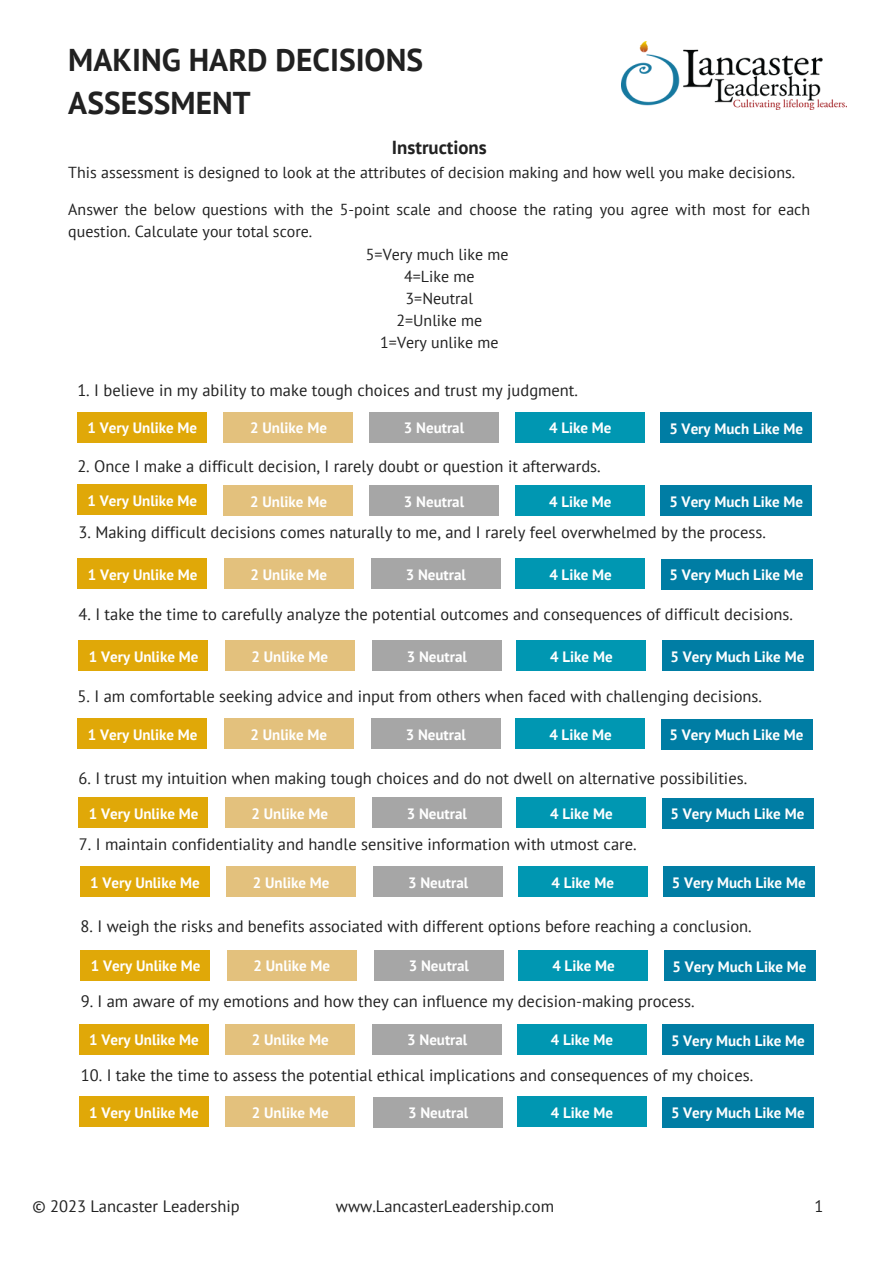
<style>
.page{position:relative;width:893px;height:1264px;background:#fff}
.page>*{position:absolute;margin:0;border:0;box-sizing:border-box;transform-origin:0 0}
.t1{font:700 31.5px "PT Sans";color:#212121}
.t2{font:700 18.75px "PT Sans";color:#212121}
.t3{font:16.5px "PT Sans";color:#212121}
.t4{font:15.9px/22.2px "PT Sans";color:#212121}
.t5{font:700 15px "PT Sans";color:#fff}
</style>
<div class="page">
<img style="left:621px;top:41px;width:225px;height:69px">
<div style="left:77px;top:412px;width:130px;height:30px;background:#e0a808"></div>
<div style="left:223px;top:412px;width:130px;height:30px;background:#e3c17d"></div>
<div style="left:369px;top:412px;width:129px;height:30px;background:#a6a6a6"></div>
<div style="left:515px;top:412px;width:130px;height:30px;background:#0097b2"></div>
<div style="left:660px;top:412px;width:152px;height:31px;background:#007da4"></div>
<div style="left:77px;top:484px;width:130px;height:30px;background:#e0a808"></div>
<div style="left:223px;top:485px;width:130px;height:30px;background:#e3c17d"></div>
<div style="left:369px;top:485px;width:129px;height:30px;background:#a6a6a6"></div>
<div style="left:515px;top:485px;width:130px;height:30px;background:#0097b2"></div>
<div style="left:660px;top:485px;width:152px;height:31px;background:#007da4"></div>
<div style="left:78px;top:558px;width:129px;height:31px;background:#e0a808"></div>
<div style="left:224px;top:558px;width:129px;height:31px;background:#e3c17d"></div>
<div style="left:515px;top:558px;width:130px;height:31px;background:#0097b2"></div>
<div style="left:660px;top:559px;width:152px;height:30px;background:#007da4"></div>
<div style="left:371px;top:558px;width:129px;height:31px;background:#a6a6a6"></div>
<div style="left:78px;top:640px;width:130px;height:30px;background:#e0a808"></div>
<div style="left:225px;top:640px;width:129px;height:30px;background:#e3c17d"></div>
<div style="left:516px;top:640px;width:130px;height:30px;background:#0097b2"></div>
<div style="left:661px;top:640px;width:152px;height:31px;background:#007da4"></div>
<div style="left:372px;top:640px;width:129px;height:30px;background:#a6a6a6"></div>
<div style="left:78px;top:718px;width:129px;height:30px;background:#e0a808"></div>
<div style="left:224px;top:718px;width:129px;height:30px;background:#e3c17d"></div>
<div style="left:515px;top:718px;width:130px;height:30px;background:#0097b2"></div>
<div style="left:660px;top:718px;width:152px;height:31px;background:#007da4"></div>
<div style="left:371px;top:718px;width:129px;height:30px;background:#a6a6a6"></div>
<div style="left:78px;top:797px;width:130px;height:30px;background:#e0a808"></div>
<div style="left:225px;top:797px;width:129px;height:30px;background:#e3c17d"></div>
<div style="left:516px;top:797px;width:130px;height:30px;background:#0097b2"></div>
<div style="left:661px;top:798px;width:152px;height:30px;background:#007da4"></div>
<div style="left:372px;top:797px;width:129px;height:30px;background:#a6a6a6"></div>
<div style="left:80px;top:866px;width:129px;height:30px;background:#e0a808"></div>
<div style="left:226px;top:866px;width:130px;height:30px;background:#e3c17d"></div>
<div style="left:517px;top:866px;width:130px;height:30px;background:#0097b2"></div>
<div style="left:663px;top:866px;width:151px;height:31px;background:#007da4"></div>
<div style="left:373px;top:866px;width:129px;height:30px;background:#a6a6a6"></div>
<div style="left:81px;top:949px;width:129px;height:31px;background:#e0a808"></div>
<div style="left:227px;top:949px;width:129px;height:31px;background:#e3c17d"></div>
<div style="left:518px;top:949px;width:130px;height:31px;background:#0097b2"></div>
<div style="left:663px;top:950px;width:152px;height:30px;background:#007da4"></div>
<div style="left:374px;top:949px;width:129px;height:31px;background:#a6a6a6"></div>
<div style="left:79px;top:1096px;width:130px;height:30px;background:#e0a808"></div>
<div style="left:225px;top:1096px;width:130px;height:30px;background:#e3c17d"></div>
<div style="left:517px;top:1096px;width:129px;height:30px;background:#0097b2"></div>
<div style="left:662px;top:1096px;width:151px;height:31px;background:#007da4"></div>
<div style="left:373px;top:1096px;width:130px;height:31px;background:#a6a6a6"></div>
<div style="left:79px;top:1023px;width:130px;height:31px;background:#e0a808"></div>
<div style="left:225px;top:1023px;width:130px;height:31px;background:#e3c17d"></div>
<div style="left:517px;top:1023px;width:129px;height:31px;background:#0097b2"></div>
<div style="left:662px;top:1024px;width:151px;height:30px;background:#007da4"></div>
<div style="left:372px;top:1023px;width:130px;height:31px;background:#a6a6a6"></div>
<p class="t1" style="left:68px;top:38px;width:356px">MAKING HARD DECISIONS</p>
<p class="t1" style="left:68px;top:82px;width:184px">ASSESSMENT</p>
<p class="t2" style="left:392px;top:135px;width:96px">Instructions</p>
<p class="t4" style="left:68px;top:160px;width:728px">This assessment is designed to look at the attributes of decision making and how well you make decisions.</p>
<p class="t4" style="left:68px;top:198px;width:743px">Answer the below questions with the 5-point scale and choose the rating you agree with most for each question. Calculate your total score.</p>
<p class="t4" style="left:366px;top:243px;width:144px">5=Very much like me</p>
<p class="t4" style="left:404px;top:265px;width:72px">4=Like me</p>
<p class="t4" style="left:405px;top:287px;width:69px">3=Neutral</p>
<p class="t4" style="left:396px;top:309px;width:87px">2=Unlike me</p>
<p class="t4" style="left:380px;top:331px;width:120px">1=Very unlike me</p>
<p class="t3" style="left:77px;top:379px;width:502px">1. I believe in my ability to make tough choices and trust my judgment.</p>
<p class="t5" style="left:88px;top:418px;width:111px">1 Very Unlike Me</p>
<p class="t5" style="left:250px;top:418px;width:78px">2 Unlike Me</p>
<p class="t5" style="left:404px;top:418px;width:62px">3 Neutral</p>
<p class="t5" style="left:549px;top:418px;width:64px">4 Like Me</p>
<p class="t5" style="left:669px;top:418px;width:135px">5 Very Much Like Me</p>
<p class="t3" style="left:77px;top:455px;width:525px">2. Once I make a difficult decision, I rarely doubt or question it afterwards.</p>
<p class="t5" style="left:88px;top:490px;width:111px">1 Very Unlike Me</p>
<p class="t5" style="left:250px;top:491px;width:78px">2 Unlike Me</p>
<p class="t5" style="left:404px;top:491px;width:62px">3 Neutral</p>
<p class="t5" style="left:549px;top:491px;width:64px">4 Like Me</p>
<p class="t5" style="left:669px;top:491px;width:135px">5 Very Much Like Me</p>
<p class="t3" style="left:78px;top:521px;width:689px">3. Making difficult decisions comes naturally to me, and I rarely feel overwhelmed by the process.</p>
<p class="t5" style="left:88px;top:564px;width:111px">1 Very Unlike Me</p>
<p class="t5" style="left:250px;top:564px;width:78px">2 Unlike Me</p>
<p class="t5" style="left:406px;top:564px;width:62px">3 Neutral</p>
<p class="t5" style="left:549px;top:564px;width:64px">4 Like Me</p>
<p class="t5" style="left:669px;top:565px;width:135px">5 Very Much Like Me</p>
<p class="t3" style="left:78px;top:602px;width:716px">4. I take the time to carefully analyze the potential outcomes and consequences of difficult decisions.</p>
<p class="t5" style="left:89px;top:646px;width:111px">1 Very Unlike Me</p>
<p class="t5" style="left:251px;top:646px;width:78px">2 Unlike Me</p>
<p class="t5" style="left:407px;top:646px;width:62px">3 Neutral</p>
<p class="t5" style="left:550px;top:646px;width:64px">4 Like Me</p>
<p class="t5" style="left:670px;top:647px;width:135px">5 Very Much Like Me</p>
<p class="t3" style="left:78px;top:685px;width:686px">5. I am comfortable seeking advice and input from others when faced with challenging decisions.</p>
<p class="t5" style="left:88px;top:724px;width:111px">1 Very Unlike Me</p>
<p class="t5" style="left:250px;top:724px;width:78px">2 Unlike Me</p>
<p class="t5" style="left:406px;top:724px;width:62px">3 Neutral</p>
<p class="t5" style="left:549px;top:724px;width:64px">4 Like Me</p>
<p class="t5" style="left:669px;top:725px;width:135px">5 Very Much Like Me</p>
<p class="t3" style="left:78px;top:767px;width:670px">6. I trust my intuition when making tough choices and do not dwell on alternative possibilities.</p>
<p class="t5" style="left:89px;top:803px;width:111px">1 Very Unlike Me</p>
<p class="t5" style="left:251px;top:803px;width:78px">2 Unlike Me</p>
<p class="t5" style="left:407px;top:803px;width:62px">3 Neutral</p>
<p class="t5" style="left:550px;top:803px;width:64px">4 Like Me</p>
<p class="t5" style="left:670px;top:804px;width:135px">5 Very Much Like Me</p>
<p class="t3" style="left:79px;top:833px;width:559px">7. I maintain confidentiality and handle sensitive information with utmost care.</p>
<p class="t5" style="left:90px;top:872px;width:111px">1 Very Unlike Me</p>
<p class="t5" style="left:253px;top:872px;width:78px">2 Unlike Me</p>
<p class="t5" style="left:408px;top:872px;width:62px">3 Neutral</p>
<p class="t5" style="left:551px;top:872px;width:64px">4 Like Me</p>
<p class="t5" style="left:671px;top:872px;width:135px">5 Very Much Like Me</p>
<p class="t3" style="left:81px;top:914px;width:672px">8. I weigh the risks and benefits associated with different options before reaching a conclusion.</p>
<p class="t5" style="left:91px;top:956px;width:111px">1 Very Unlike Me</p>
<p class="t5" style="left:253px;top:956px;width:78px">2 Unlike Me</p>
<p class="t5" style="left:409px;top:956px;width:62px">3 Neutral</p>
<p class="t5" style="left:552px;top:956px;width:64px">4 Like Me</p>
<p class="t5" style="left:672px;top:956px;width:135px">5 Very Much Like Me</p>
<p class="t3" style="left:81px;top:990px;width:615px">9. I am aware of my emotions and how they can influence my decision-making process.</p>
<p class="t5" style="left:89px;top:1030px;width:111px">1 Very Unlike Me</p>
<p class="t5" style="left:252px;top:1030px;width:78px">2 Unlike Me</p>
<p class="t5" style="left:407px;top:1030px;width:62px">3 Neutral</p>
<p class="t5" style="left:550px;top:1030px;width:64px">4 Like Me</p>
<p class="t5" style="left:671px;top:1030px;width:135px">5 Very Much Like Me</p>
<p class="t3" style="left:81px;top:1064px;width:673px">10. I take the time to assess the potential ethical implications and consequences of my choices.</p>
<p class="t5" style="left:89px;top:1102px;width:111px">1 Very Unlike Me</p>
<p class="t5" style="left:252px;top:1102px;width:78px">2 Unlike Me</p>
<p class="t5" style="left:408px;top:1102px;width:62px">3 Neutral</p>
<p class="t5" style="left:550px;top:1102px;width:64px">4 Like Me</p>
<p class="t5" style="left:671px;top:1102px;width:135px">5 Very Much Like Me</p>
<p class="t3" style="left:32px;top:1194px;width:209px">© 2023 Lancaster Leadership</p>
<p class="t3" style="left:336px;top:1194px;width:219px">www.LancasterLeadership.com</p>
<p class="t3" style="left:814px;top:1194px;width:10px">1</p>
</div>
